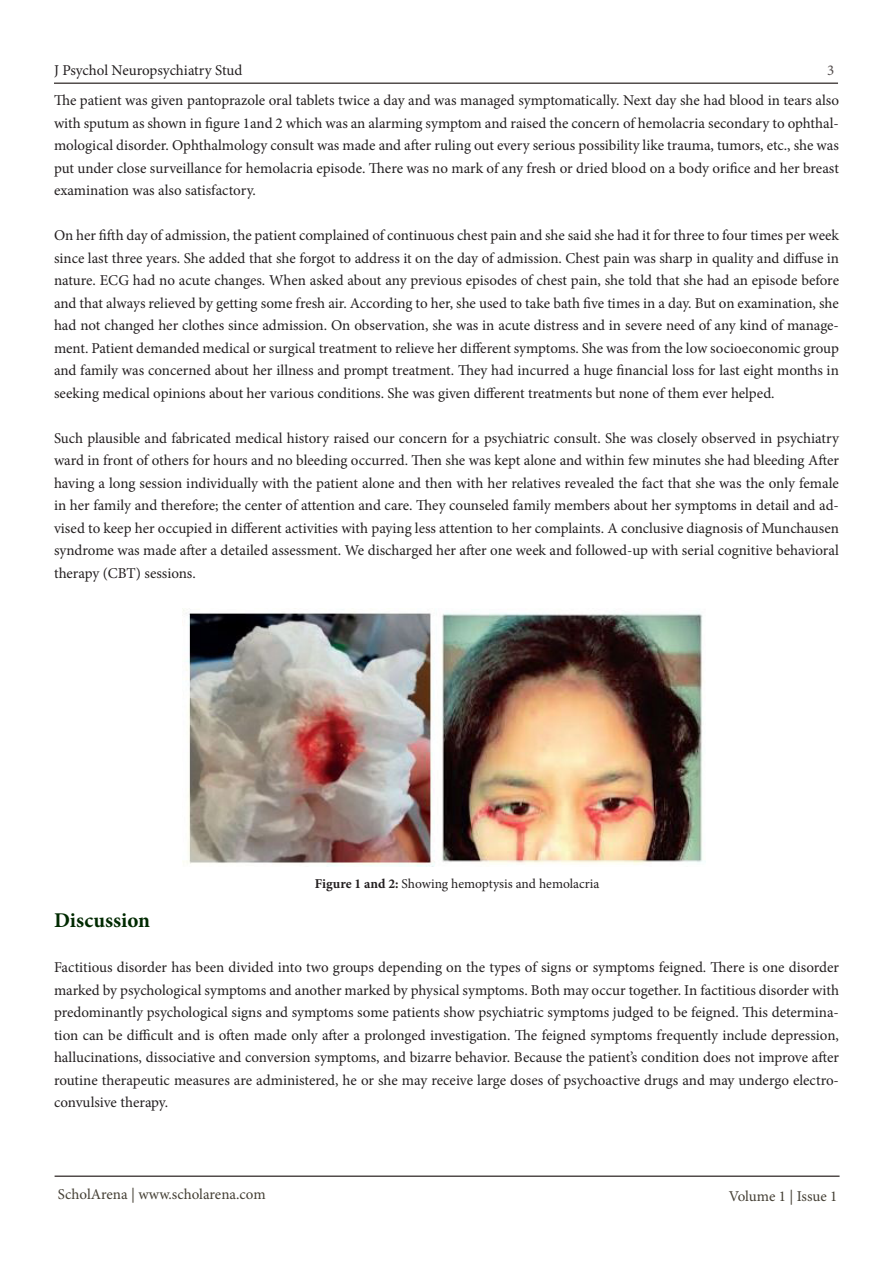
<style>
.page{position:relative;width:893px;height:1263px;background:#fff}
.page>*{position:absolute;margin:0;border:0;box-sizing:border-box;transform-origin:0 0}
.t1{font:700 21px "Minion Pro";color:#002a00}
.t2{font:15px/22.5px "Minion Pro";color:#231f20}
.t3{font:15px "Minion Pro";letter-spacing:-.005em;color:#443f34}
.t4{font:15px "Minion Pro";color:#524c4c}
.t5{font:13.5px "Minion Pro";letter-spacing:-.005em;color:#231f20}
.s1{font-weight:700}
</style>
<div class="page">
<hr style="left:54px;top:82px;width:784px;height:2px;background:#524c4b">
<hr style="left:55px;top:1175px;width:784px;height:2px;background:#524c4b">
<img style="left:183px;top:608px;width:520px;height:259px">
<p class="t2" style="left:54px;top:59px;width:190px">J Psychol Neuropsychiatry Stud</p>
<p class="t4" style="left:827px;top:60px;width:9px">3</p>
<p class="t2" style="left:54px;top:89px;width:787px">The patient was given pantoprazole oral tablets twice a day and was managed symptomatically. Next day she had blood in tears also</p>
<p class="t2" style="left:54px;top:134px;width:786px">mological disorder. Ophthalmology consult was made and after ruling out every serious possibility like trauma, tumors, etc., she was</p>
<p class="t2" style="left:54px;top:112px;width:786px">with sputum as shown in figure 1and 2 which was an alarming symptom and raised the concern of hemolacria secondary to ophthal-</p>
<p class="t2" style="left:54px;top:157px;width:786px">put under close surveillance for hemolacria episode. There was no mark of any fresh or dried blood on a body orifice and her breast examination was also satisfactory.</p>
<p class="t2" style="left:54px;top:224px;width:787px;text-align:justify">On her fifth day of admission, the patient complained of continuous chest pain and she said she had it for three to four times per week since last three years. She added that she forgot to address it on the day of admission. Chest pain was sharp in quality and diffuse in nature. ECG had no acute changes. When asked about any previous episodes of chest pain, she told that she had an episode before and that always relieved by getting some fresh air. According to her, she used to take bath five times in a day. But on examination, she</p>
<p class="t2" style="left:54px;top:337px;width:786px">ment. Patient demanded medical or surgical treatment to relieve her different symptoms. She was from the low socioeconomic group</p>
<p class="t2" style="left:54px;top:314px;width:786px">had not changed her clothes since admission. On observation, she was in acute distress and in severe need of any kind of manage-</p>
<p class="t2" style="left:54px;top:359px;width:786px">and family was concerned about her illness and prompt treatment. They had incurred a huge financial loss for last eight months in seeking medical opinions about her various conditions. She was given different treatments but none of them ever helped.</p>
<p class="t2" style="left:54px;top:427px;width:786px;text-align:justify">Such plausible and fabricated medical history raised our concern for a psychiatric consult. She was closely observed in psychiatry ward in front of others for hours and no bleeding occurred. Then she was kept alone and within few minutes she had bleeding After having a long session individually with the patient alone and then with her relatives revealed the fact that she was the only female</p>
<p class="t2" style="left:54px;top:517px;width:786px">vised to keep her occupied in different activities with paying less attention to her complaints A. conclusive diagnosis of Munchausen</p>
<p class="t2" style="left:54px;top:494px;width:786px">in her family and therefore; the center of attention and care. They counseled family members about her symptoms in detail and ad-</p>
<p class="t2" style="left:54px;top:539px;width:786px">syndrome was made after a detailed assessment. We discharged her after one week and followed-up with serial cognitive behavioral therapy (CBT) sessions.</p>
<p class="t5" style="left:315px;top:874px;width:286px"><span class="s1">Figure 1 and 2:</span> Showing hemoptysis and hemolacria</p>
<p class="t1" style="left:54px;top:906px;width:98px">Discussion</p>
<p class="t2" style="left:54px;top:956px;width:787px">Factitious disorder has been divided into two groups depending on the types of signs or symptoms feigned. There is one disorder marked by psychological symptoms and another marked by physical symptoms. Both may occur together In. factitious disorder with</p>
<p class="t2" style="left:54px;top:1024px;width:786px">tion can be difficult and is often made only after a prolonged investigation. The feigned symptoms frequently include depression,</p>
<p class="t2" style="left:54px;top:1001px;width:786px">predominantly psychological signs and symptoms some patients show psychiatric symptoms judged to be feigned. This determina-</p>
<p class="t2" style="left:54px;top:1046px;width:786px">hallucinations, dissociative and conversion symptoms, and bizarre behavior. Because the patients’ condition does not improve after</p>
<p class="t2" style="left:54px;top:1091px;width:116px">convulsive therapy.</p>
<p class="t2" style="left:54px;top:1069px;width:786px">routine therapeutic measures are administered, he or she may receive large doses of psychoactive drugs and may undergo electro-</p>
<p class="t3" style="left:58px;top:1184px;width:209px">ScholArena | www.scholarena.com</p>
<p class="t3" style="left:729px;top:1186px;width:110px">Volume 1 | Issue 1</p>
</div>
